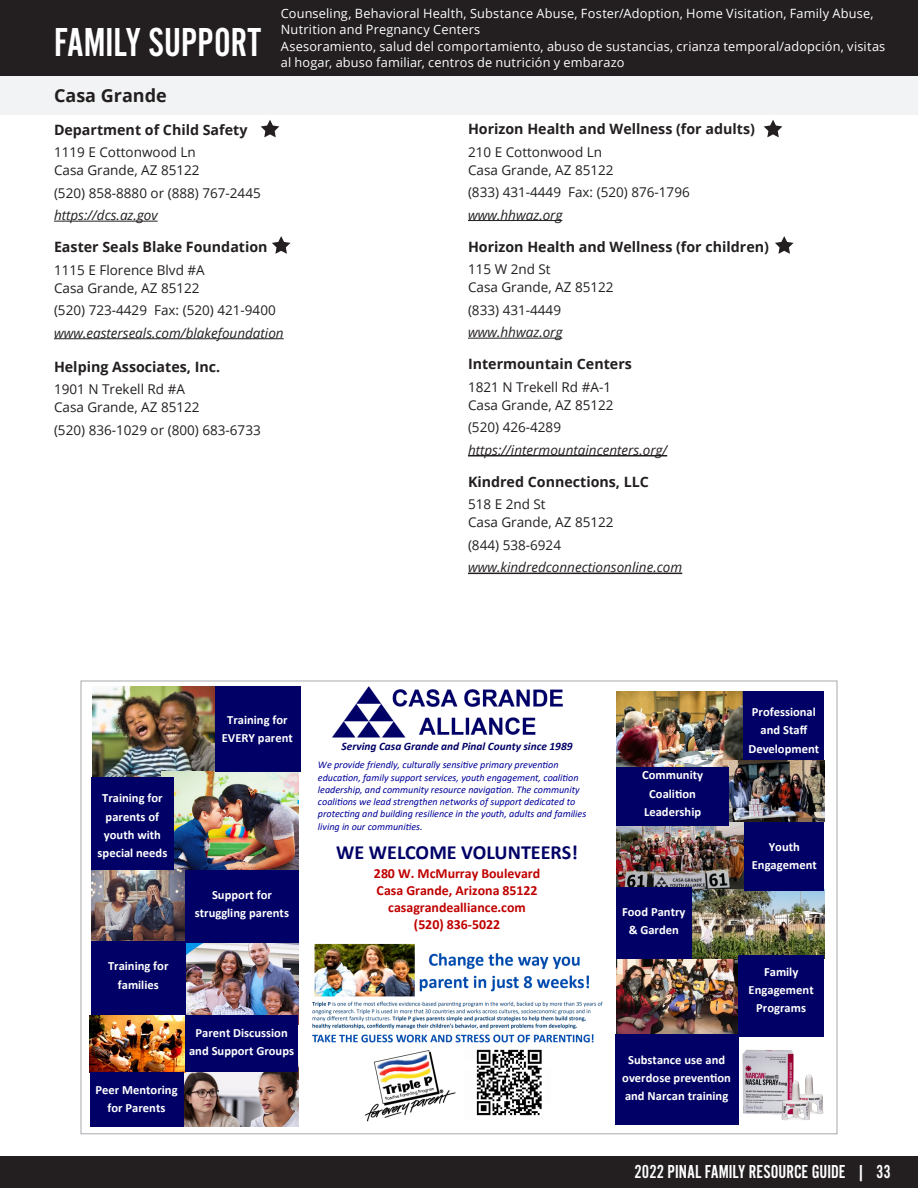
<style>
.page{position:relative;width:918px;height:1188px;background:#fff}
.page>*{position:absolute;margin:0;border:0;box-sizing:border-box;transform-origin:0 0}
.Section{font:42px "Alternate Got No 2 D";color:#fff}
.t1{font:700 20.1px "Calibri";color:#006}
.t2{font:19.5px "Alternate Got No 2 D";color:#fff}
.City{font:700 18px "Open Sans";color:#231f20}
.listing{font:700 14.25px "Open Sans";color:#231f20}
.t3{font:700 13.95px/17px "Calibri";letter-spacing:-.005em;color:#c00000;text-align:center}
.t4{font:13.5px/18px "Open Sans";color:#231f20}
.listing-2{font:italic 13.5px "Open Sans";color:#231f20}
.t5{font:12.75px/16.5px "Open Sans";letter-spacing:.015em;color:#fff}
.t6{font:700 12.6px/18.3px "Calibri";color:#fff;text-align:center}
.t7{font:italic 700 11.4px "Calibri";color:#006}
.t8{font:italic 10.2px/12.3px "Calibri";letter-spacing:-.005em;color:#009}
</style>
<div class="page">
<div style="left:0;top:1156px;width:918px;height:32px;background:#231f20"></div>
<div style="left:0;top:76px;width:918px;height:39px;background:#f2f3f4"></div>
<div style="left:0;top:0;width:918px;height:76px;background:#231f20"></div>
<hr style="left:54px;top:221px;width:104px;height:1px;background:#231f20">
<hr style="left:54px;top:338px;width:230px;height:1px;background:#231f20">
<img style="left:332px;top:686px;width:231px;height:52px">
<img style="left:93px;top:686px;width:122px;height:91px">
<img style="left:161px;top:772px;width:138px;height:98px">
<img style="left:92px;top:870px;width:93px;height:71px">
<img style="left:183px;top:1072px;width:115px;height:54px">
<img style="left:616px;top:691px;width:128px;height:76px">
<img style="left:616px;top:822px;width:129px;height:67px">
<img style="left:616px;top:959px;width:122px;height:76px">
<img style="left:692px;top:889px;width:132px;height:70px">
<img style="left:738px;top:1045px;width:86px;height:76px">
<div style="left:215px;top:686px;width:85px;height:86px;background:#006"></div>
<div style="left:91px;top:777px;width:83px;height:93px;background:#006"></div>
<div style="left:185px;top:870px;width:114px;height:85px;background:#006"></div>
<img style="left:187px;top:944px;width:112px;height:80px">
<div style="left:91px;top:941px;width:95px;height:75px;background:#006"></div>
<img style="left:90px;top:1015px;width:95px;height:57px">
<div style="left:90px;top:1072px;width:93px;height:54px;background:#006"></div>
<div style="left:185px;top:1015px;width:113px;height:57px;background:#006"></div>
<div style="left:744px;top:691px;width:80px;height:75px;background:#006"></div>
<img style="left:724px;top:761px;width:100px;height:61px">
<div style="left:745px;top:822px;width:79px;height:68px;background:#006"></div>
<div style="left:616px;top:767px;width:113px;height:59px;background:#006"></div>
<div style="left:616px;top:887px;width:76px;height:72px;background:#006"></div>
<div style="left:738px;top:955px;width:86px;height:82px;background:#006"></div>
<div style="left:615px;top:1035px;width:123px;height:90px;background:#006"></div>
<img style="left:312px;top:943px;width:291px;height:179px">
<hr style="left:468px;top:220px;width:94px;height:1px;background:#231f20">
<hr style="left:468px;top:338px;width:94px;height:1px;background:#231f20">
<hr style="left:468px;top:455px;width:199px;height:1px;background:#231f20">
<hr style="left:468px;top:573px;width:214px;height:1px;background:#231f20">
<svg style="left:261px;top:120px;width:18px;height:17px"></svg>
<svg style="left:764px;top:120px;width:18px;height:17px"></svg>
<svg style="left:272px;top:236px;width:19px;height:18px"></svg>
<svg style="left:775px;top:236px;width:19px;height:18px"></svg>
<p class="Section" style="left:54px;top:20px;width:209px">FAMILY SUPPORT</p>
<p class="t5" style="left:281px;top:5px;width:594px">Counseling, Behavioral Health, Substance Abuse, Foster/Adoption, Home Visitation, Family Abuse,<br>Nutrition and Pregnancy Centers</p>
<p class="t5" style="left:281px;top:38px;width:606px">Asesoramiento, salud del comportamiento, abuso de sustancias, crianza temporal/adopción, visitas al hogar, abuso familiar, centros de nutrición y embarazo</p>
<p class="City" style="left:54px;top:83px;width:114px">Casa Grande</p>
<p class="listing" style="left:54px;top:119px;width:195px">Department of Child Safety</p>
<p class="t4" style="left:54px;top:143px;width:147px">1119 E Cottonwood Ln<br>Casa Grande, AZ 85122</p>
<p class="t4" style="left:54px;top:183px;width:208px">(520) 858-8880 or (888) 767-2445</p>
<p class="listing-2" style="left:54px;top:206px;width:105px">https://dcs.az.gov</p>
<p class="listing" style="left:54px;top:237px;width:215px">Easter Seals Blake Foundation</p>
<p class="t4" style="left:54px;top:260px;width:152px">1115 E Florence Blvd #A<br>Casa Grande, AZ 85122</p>
<p class="t4" style="left:54px;top:301px;width:223px">(520) 723-4429 Fax: (520) 421-9400</p>
<p class="listing-2" style="left:54px;top:324px;width:231px">www.easterseals.com/blakefoundation</p>
<p class="listing" style="left:54px;top:357px;width:168px">Helping Associates, Inc.</p>
<p class="t4" style="left:54px;top:380px;width:147px">1901 N Trekell Rd #A<br>Casa Grande, AZ 85122</p>
<p class="t4" style="left:54px;top:421px;width:208px">(520) 836-1029 or (800) 683-6733</p>
<p class="listing" style="left:468px;top:119px;width:288px">Horizon Health and Wellness (for adults)</p>
<p class="t4" style="left:468px;top:142px;width:147px">210 E Cottonwood Ln<br>Casa Grande, AZ 85122</p>
<p class="t4" style="left:468px;top:183px;width:223px">(833) 431-4449 Fax: (520) 876-1796</p>
<p class="listing-2" style="left:468px;top:205px;width:96px">www.hhwaz.org</p>
<p class="listing" style="left:468px;top:236px;width:302px">Horizon Health and Wellness (for children)</p>
<p class="t4" style="left:468px;top:260px;width:147px">115 W 2nd St<br>Casa Grande, AZ 85122</p>
<p class="t4" style="left:468px;top:300px;width:95px">(833) 431-4449</p>
<p class="listing-2" style="left:468px;top:323px;width:96px">www.hhwaz.org</p>
<p class="listing" style="left:468px;top:354px;width:165px">Intermountain Centers</p>
<p class="t4" style="left:468px;top:377px;width:147px">1821 N Trekell Rd #A-1<br>Casa Grande, AZ 85122</p>
<p class="t4" style="left:468px;top:418px;width:95px">(520) 426-4289</p>
<p class="listing-2" style="left:468px;top:441px;width:201px">https://intermountaincenters.org/</p>
<p class="listing" style="left:468px;top:472px;width:182px">Kindred Connections, LLC</p>
<p class="t4" style="left:468px;top:495px;width:147px">518 E 2nd St<br>Casa Grande, AZ 85122</p>
<p class="t4" style="left:468px;top:536px;width:95px">(844) 538-6924</p>
<p class="listing-2" style="left:468px;top:558px;width:216px">www.kindredconnectionsonline.com</p>
<p class="t6" style="left:222px;top:711px;width:73px">Training for<br>EVERY parent</p>
<p class="t6" style="left:98px;top:789px;width:71px">Training for parents of youth with special needs</p>
<p class="t6" style="left:195px;top:885px;width:96px">Support for struggling parents</p>
<p class="t6" style="left:108px;top:957px;width:62px">Training for families</p>
<p class="t6" style="left:95px;top:1080px;width:84px">Peer Mentoring for Parents</p>
<p class="t6" style="left:189px;top:1023px;width:107px">Parent Discussion and Support Groups</p>
<p class="t7" style="left:342px;top:738px;width:232px">Serving Casa Grande and Pinal County since 1989</p>
<p class="t8" style="left:318px;top:758px;width:270px">We provide friendly, culturally sensitive primary prevention education, family support services, youth engagement, coalition leadership, and community resource navigation. The community coalitions we lead strengthen networks of support dedicated to protecting and building resilience in the youth, adults and families living in our communities.</p>
<p class="t1" style="left:336px;top:839px;width:243px">WE WELCOME VOLUNTEERS!</p>
<p class="t3" style="left:374px;top:865px;width:168px">280 W. McMurray Boulevard<br>Casa Grande, Arizona 85122 casagrandealliance.com (520) 836-5022</p>
<p class="t6" style="left:642px;top:766px;width:62px">Community<br>Coalition<br>Leadership</p>
<p class="t6" style="left:622px;top:902px;width:65px">Food Pantry &amp; Garden</p>
<p class="t6" style="left:622px;top:1050px;width:110px">Substance use and overdose prevention and Narcan training</p>
<p class="t6" style="left:749px;top:703px;width:72px">Professional and Staff<br>Development</p>
<p class="t6" style="left:752px;top:837px;width:67px">Youth<br>Engagement</p>
<p class="t6" style="left:749px;top:962px;width:67px">Family<br>Engagement<br>Programs</p>
<h3 class="t2" style="left:635px;top:1162px;width:258px">2022 PINAL FAMILY RESOURCE GUIDE | 33</h3>
</div>
